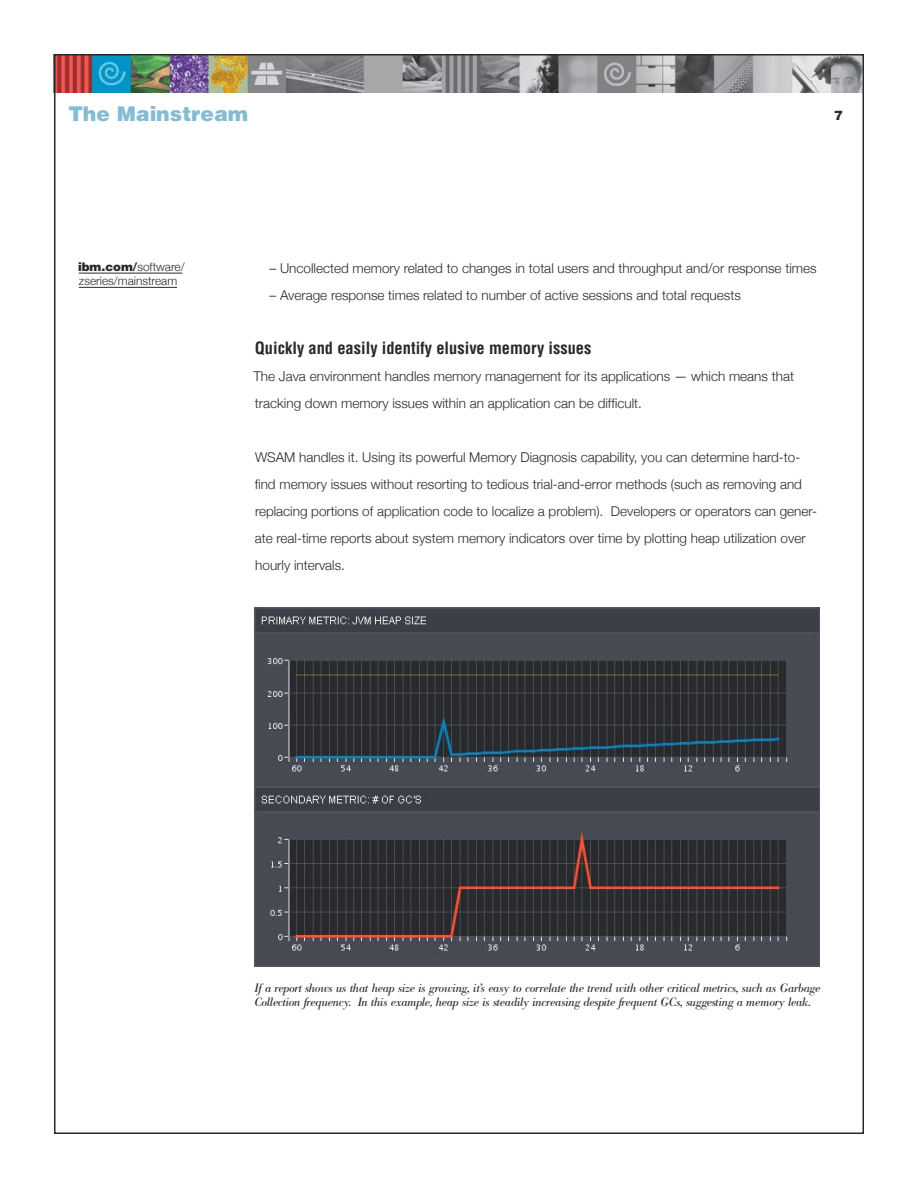
<style>
.page{position:relative;width:918px;height:1188px;background:#fff}
.page>*{position:absolute;margin:0;border:0;box-sizing:border-box;transform-origin:0 0}
.t1{font:900 20.25px "IBM Helvetica";color:#86bcd2}
.Body_Copy{font:700 condensed 16.5px "Helvetica";color:#2a2828}
.Body_Copy-2{font:300 13.5px/27px "Helvetica Neue";color:#2a2828}
.Bulleted_Copy{font:300 13.5px "Helvetica Neue";color:#2a2828}
.t2{font:900 13.05px "IBM Helvetica";color:#2a2828}
.caption_copy{font:italic 12px/14.4px "IBM Bodoni BE Regular";letter-spacing:-.015em;color:#2a2828}
.t3{font:300 11.85px/14.2px "Helvetica Neue";color:#2a2828}
.s1{font-family:"IBM Helvetica";font-weight:900}
.s2{font-weight:700}
</style>
<div class="page">
<img style="left:57px;top:57px;width:804px;height:36px">
<img style="left:254px;top:608px;width:566px;height:359px">
<hr style="left:79px;top:273px;width:103px;height:1px;background:#2a2828">
<hr style="left:79px;top:287px;width:98px;height:1px;background:#2a2828">
<h1 class="t1" style="left:68px;top:100px;width:181px">The Mainstream</h1>
<p class="t2" style="left:834px;top:107px;width:10px">7</p>
<p class="t3" style="left:78px;top:259px;width:108px"><span class="s1">ibm.com</span><span class="s2">/</span>software/ zseries/mainstream</p>
<p class="Bulleted_Copy" style="left:269px;top:259px;width:549px">– Uncollected memory related to changes in total users and throughput and/or response times</p>
<p class="Bulleted_Copy" style="left:269px;top:286px;width:473px">– Average response times related to number of active sessions and total requests</p>
<p class="Body_Copy" style="left:255px;top:338px;width:338px">Quickly and easily identify elusive memory issues</p>
<p class="Body_Copy-2" style="left:253px;top:362px;width:542px">The Java environment handles memory management for its applications — which means that tracking down memory issues within an application can be difficult.</p>
<p class="Body_Copy-2" style="left:255px;top:443px;width:564px">WSAM handles it. Using its powerful Memory Diagnosis capability, you can determine hard-to&shy;find memory issues without resorting to tedious trial-and-error methods (such as removing and replacing portions of application code to localize a problem). Developers or operators can gener&shy;ate real-time reports about system memory indicators over time by plotting heap utilization over hourly intervals.</p>
<p class="caption_copy" style="left:255px;top:981px;width:567px">If a report shows us that heap size is growing, it’s easy to correlate the trend with other critical metrics, such as Garbage<br>Collection frequency. In this example, heap size is steadily increasing despite frequent GCs, suggesting a memory leak.</p>
</div>
